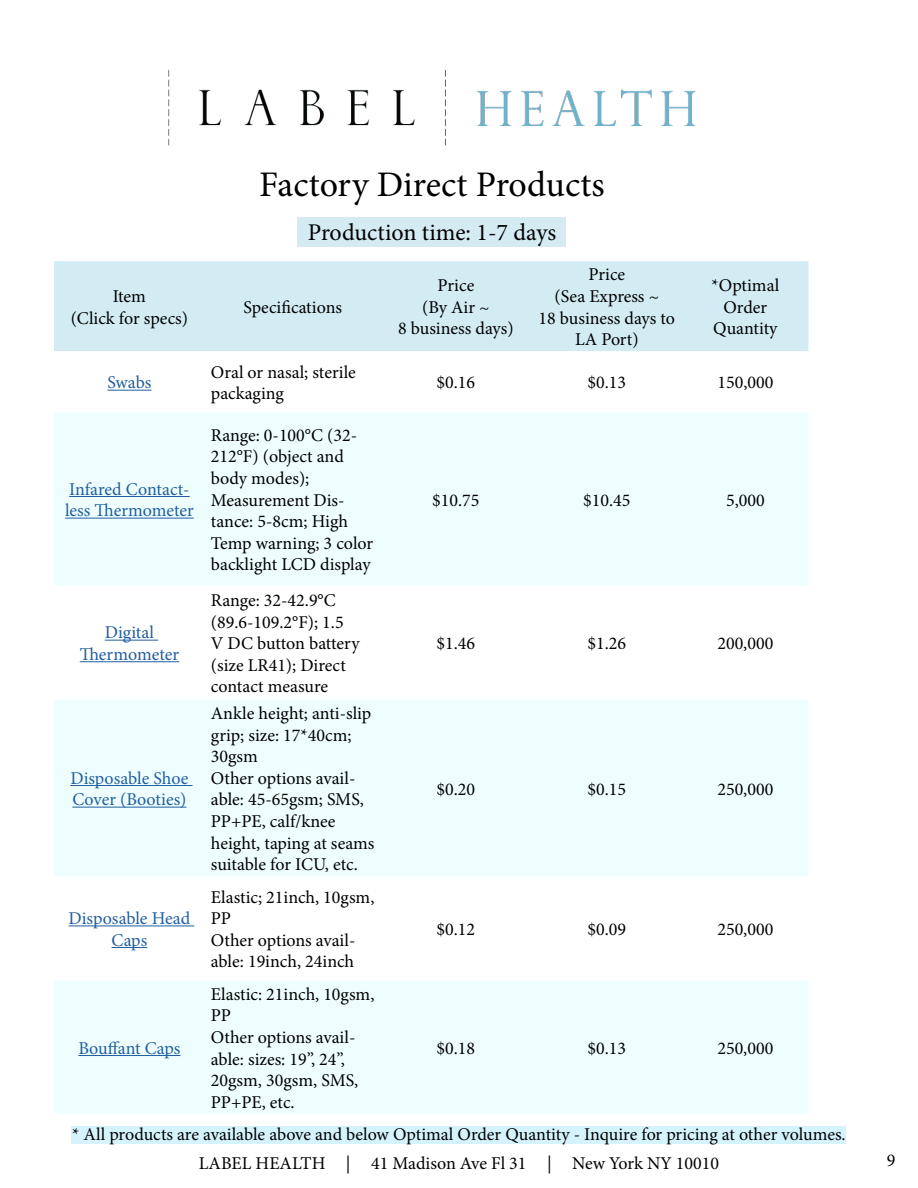
<style>
.page{position:relative;width:918px;height:1188px;background:#fff}
.page>*{position:absolute;margin:0;border:0;box-sizing:border-box;transform-origin:0 0}
.t1{font:36px "Minion Pro";color:#000}
.t2{font:24px "Minion Pro";color:#000}
.t3{font:18px/21.6px "Minion Pro";color:#000}
.t4{font:18px/21.6px "Minion Pro";color:#215e9e}
</style>
<div class="page">
<img style="left:168px;top:70px;width:528px;height:76px">
<div style="left:54px;top:261px;width:754px;height:90px;background:#d3ecf4"></div>
<svg style="left:54px;top:413px;width:754px;height:701px;fill:#eefeff"></svg>
<hr style="left:107px;top:390px;width:44px;height:1px;background:#215e9e">
<hr style="left:69px;top:496px;width:121px;height:1px;background:#215e9e">
<hr style="left:65px;top:518px;width:129px;height:1px;background:#215e9e">
<hr style="left:105px;top:640px;width:53px;height:1px;background:#215e9e">
<hr style="left:80px;top:661px;width:99px;height:1px;background:#215e9e">
<hr style="left:70px;top:785px;width:123px;height:1px;background:#215e9e">
<hr style="left:72px;top:807px;width:115px;height:1px;background:#215e9e">
<hr style="left:69px;top:925px;width:125px;height:1px;background:#215e9e">
<hr style="left:112px;top:947px;width:35px;height:1px;background:#215e9e">
<hr style="left:78px;top:1055px;width:103px;height:1px;background:#215e9e">
<div style="left:298px;top:218px;width:268px;height:29px;background:#d5ebf4"></div>
<div style="left:72px;top:1126px;width:774px;height:18px;background:#d5f3fd"></div>
<h1 class="t1" style="left:259px;top:161px;width:347px">Factory Direct Products</h1>
<h2 class="t2" style="left:308px;top:216px;width:250px">Production time: 1-7 days</h2>
<p class="t3" style="left:71px;top:285px;width:119px;text-align:center">Item<br>(Click for specs)</p>
<p class="t3" style="left:243px;top:296px;width:100px">Specifications</p>
<p class="t3" style="left:398px;top:275px;width:117px;text-align:center">Price<br>(By Air ~<br>8 business days)</p>
<p class="t3" style="left:539px;top:264px;width:138px;text-align:center">Price<br>(Sea Express ~<br>18 business days to<br>LA Port)</p>
<p class="t3" style="left:712px;top:275px;width:69px;text-align:center">*Optimal<br>Order<br>Quantity</p>
<p class="t4" style="left:107px;top:372px;width:46px">Swabs</p>
<p class="t3" style="left:211px;top:361px;width:147px">Oral or nasal; sterile packaging</p>
<p class="t3" style="left:437px;top:372px;width:40px">$0.16</p>
<p class="t3" style="left:588px;top:372px;width:40px">$0.13</p>
<p class="t3" style="left:717px;top:372px;width:57px">150,000</p>
<p class="t4" style="left:65px;top:478px;width:130px">Infared Contact&shy;less Thermometer</p>
<p class="t4" style="left:80px;top:622px;width:101px;text-align:center">Digital<br>Thermometer</p>
<p class="t4" style="left:70px;top:767px;width:120px">Disposable Shoe<br>Cover (Booties)</p>
<p class="t4" style="left:69px;top:908px;width:123px;text-align:center">Disposable Head<br>Caps</p>
<p class="t4" style="left:78px;top:1037px;width:104px">Bouffant Caps</p>
<p class="t3" style="left:211px;top:424px;width:164px">Range: 0-100°C (32-<br>212°F) (object and body modes);<br>Measurement Dis&shy;tance: 5-8cm; High<br>Temp warning; 3 color backlight LCD display</p>
<p class="t3" style="left:211px;top:589px;width:150px">Range: 32-42.9°C (89.6-109.2°F); 1.5<br>V DC button battery (size LR41); Direct contact measure</p>
<p class="t3" style="left:211px;top:702px;width:165px">Ankle height; anti-slip grip; size: 17*40cm;<br>30gsm<br>Other options avail&shy;able: 45-65gsm; SMS,<br>PP+PE, calf/knee height, taping at seams suitable for ICU, etc.</p>
<p class="t3" style="left:211px;top:886px;width:165px">Elastic; 21inch, 10gsm,<br>PP<br>Other options avail&shy;able: 19inch, 24inch</p>
<p class="t3" style="left:211px;top:983px;width:165px">Elastic: 21inch, 10gsm,<br>PP<br>Other options avail&shy;able: sizes: 19”, 24”,<br>20gsm, 30gsm, SMS,<br>PP+PE, etc.</p>
<p class="t3" style="left:432px;top:489px;width:49px">$10.75</p>
<p class="t3" style="left:583px;top:489px;width:49px">$10.45</p>
<p class="t3" style="left:726px;top:489px;width:40px">5,000</p>
<p class="t3" style="left:437px;top:633px;width:40px">$1.46</p>
<p class="t3" style="left:587px;top:633px;width:40px">$1.26</p>
<p class="t3" style="left:717px;top:633px;width:57px">200,000</p>
<p class="t3" style="left:437px;top:778px;width:40px">$0.20</p>
<p class="t3" style="left:588px;top:778px;width:40px">$0.15</p>
<p class="t3" style="left:717px;top:778px;width:57px">250,000</p>
<p class="t3" style="left:437px;top:918px;width:40px">$0.12</p>
<p class="t3" style="left:587px;top:918px;width:40px">$0.09</p>
<p class="t3" style="left:717px;top:918px;width:57px">250,000</p>
<p class="t3" style="left:437px;top:1037px;width:40px">$0.18</p>
<p class="t3" style="left:587px;top:1037px;width:40px">$0.13</p>
<p class="t3" style="left:717px;top:1037px;width:57px">250,000</p>
<p class="t3" style="left:72px;top:1123px;width:775px">* All products are available above and below Optimal Order Quantity - Inquire for pricing at other volumes.</p>
<p class="t3" style="left:199px;top:1152px;width:522px">LABEL HEALTH | 41 Madison Ave Fl 31 | New York NY 10010</p>
<p class="t3" style="left:887px;top:1149px;width:10px">9</p>
</div>
